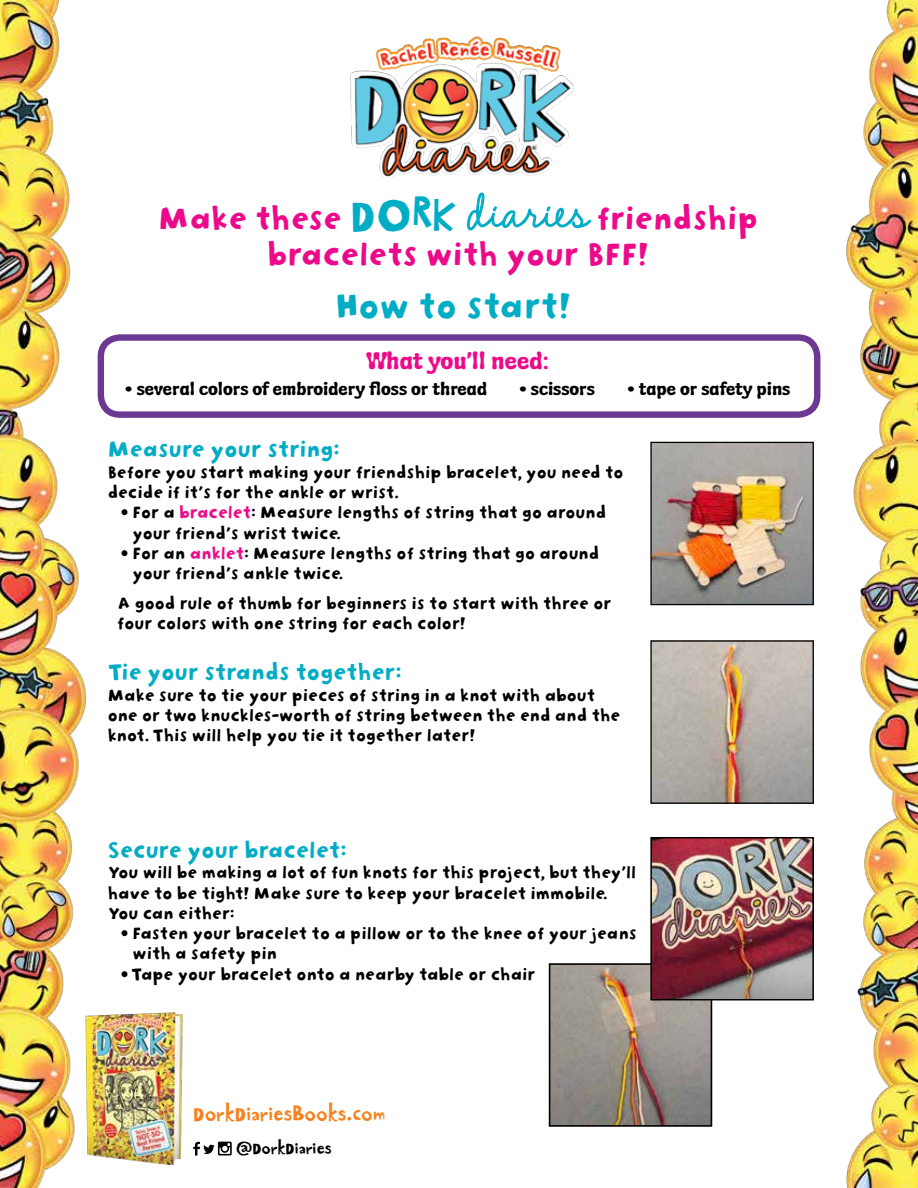
<style>
.page{position:relative;width:918px;height:1188px;background:#fff}
.page>*{position:absolute;margin:0;border:0;box-sizing:border-box;transform-origin:0 0}
.t1{font:33px "Slappy Inline";color:#00adc5}
.t2{font:29.7px/35.7px "Slappy Inline";color:#ec0a8b;text-align:center}
.t3{font:25.35px "Wubble";color:#ec0a8b}
.t4{font:22.5px "Potato Cut";color:#f58220}
.t5{font:21px "Slappy Inline";color:#00adc5}
.t6{font:19.2px "Wubble";color:#000}
.t7{font:18px "Potato Cut";color:#000}
.t8{font:15.75px/20.2px "Slappy Inline";color:#000}
.s1{font-family:"Potato Cut";font-size:49.5px;color:#00adc5}
.s2{color:#ec0a8b}
</style>
<div class="page">
<img style="left:0;top:0;width:918px;height:1188px">
<svg style="left:466px;top:192px;width:126px;height:39px"></svg>
<img style="left:552px;top:966px;width:157px;height:158px">
<div style="left:549px;top:963px;width:163px;height:164px;border:2px solid #000"></div>
<img style="left:652px;top:839px;width:160px;height:159px">
<div style="left:650px;top:837px;width:164px;height:163px;border:1px solid #000"></div>
<img style="left:652px;top:642px;width:160px;height:160px">
<div style="left:650px;top:640px;width:164px;height:164px;border:1px solid #000"></div>
<img style="left:652px;top:444px;width:160px;height:159px">
<div style="left:650px;top:442px;width:164px;height:163px;border:1px solid #000"></div>
<div style="left:98px;top:334px;width:722px;height:84px;border:6px solid #6c3893;border-radius:19px"></div>
<h2 class="t2" style="left:159px;top:200px;width:602px">Make these <span class="s1">DORK</span> <sup>diaries</sup> friendship bracelets with your BFF!</h2>
<h1 class="t1" style="left:336px;top:280px;width:238px">How to start!</h1>
<h3 class="t3" style="left:367px;top:347px;width:184px">What you’ll need:</h3>
<p class="t6" style="left:125px;top:378px;width:363px">• several colors of embroidery floss or thread</p>
<p class="t6" style="left:520px;top:378px;width:77px">• scissors</p>
<p class="t6" style="left:627px;top:378px;width:165px">• tape or safety pins</p>
<h3 class="t5" style="left:108px;top:433px;width:234px">Measure your string:</h3>
<p class="t8" style="left:108px;top:462px;width:517px">Before you start making your friendship bracelet, you need to decide if it’s for the ankle or wrist.</p>
<p class="t8" style="left:133px;top:502px;width:475px;text-indent:-12px">• For a <span class="s2">bracelet</span>: Measure lengths of string that go around your friend’s wrist twice.</p>
<p class="t8" style="left:133px;top:543px;width:468px;text-indent:-12px">• For an <span class="s2">anklet</span>: Measure lengths of string that go around your friend’s ankle twice.</p>
<p class="t8" style="left:118px;top:592px;width:496px">A good rule of thumb for beginners is to start with three or four colors with one string for each color!</p>
<h3 class="t5" style="left:108px;top:656px;width:295px">Tie your strands together:</h3>
<p class="t8" style="left:108px;top:684px;width:514px">Make sure to tie your pieces of string in a knot with about one or two knuckles-worth of string between the end and the knot. This will help you tie it together later!</p>
<h3 class="t5" style="left:108px;top:834px;width:240px">Secure your bracelet:</h3>
<p class="t8" style="left:108px;top:862px;width:530px">You will be making a lot of fun knots for this project, but they’ll have to be tight! Make sure to keep your bracelet immobile.<br>You can either:</p>
<p class="t8" style="left:133px;top:923px;width:506px;text-indent:-12px">• Fasten your bracelet to a pillow or to the knee of your jeans with a safety pin</p>
<p class="t8" style="left:121px;top:963px;width:416px">• Tape your bracelet onto a nearby table or chair</p>
<h3 class="t4" style="left:193px;top:1098px;width:194px">DorkDiariesBooks.com</h3>
<p class="t7" style="left:236px;top:1135px;width:97px">@DorkDiaries</p>
</div>
